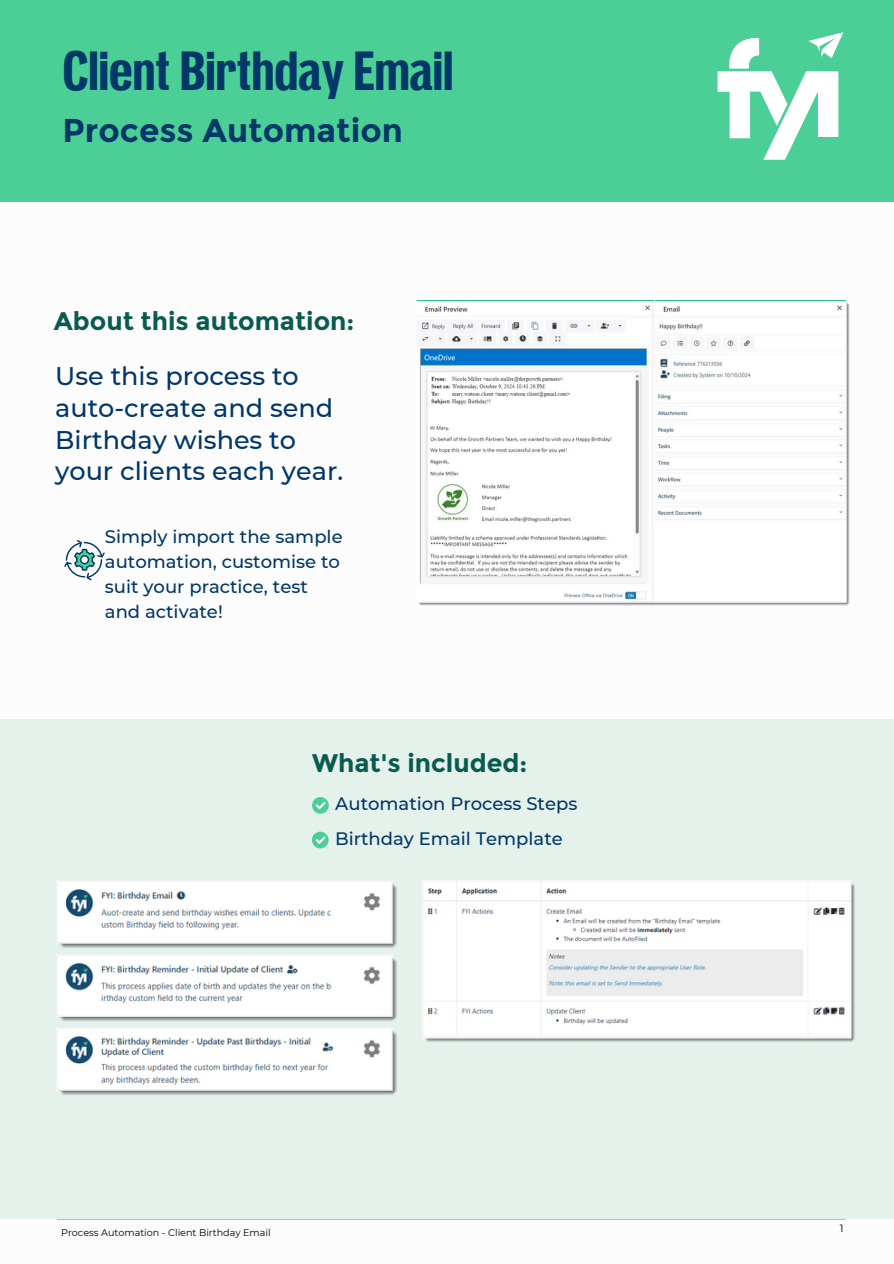
<style>
.page{position:relative;width:894px;height:1264px;background:#fff}
.page>*{position:absolute;margin:0;border:0;box-sizing:border-box;transform-origin:0 0}
.t1{font:700 48px "Pennypacker Compressed";color:#003769}
.t2{font:700 33px "Montserrat";color:#003769}
.t3{font:500 25.5px/31.5px "Montserrat";color:#003769}
.t4{font:700 25.5px "Montserrat";color:#0a5b4f}
.t5{font:500 18px/24.8px "Montserrat";color:#003769}
.t6{font:10.5px "Montserrat";color:#000}
.t7{font:9.6px "Montserrat";color:#000}
</style>
<div class="page">
<div style="left:0;top:0;width:893px;height:201px;background:#4ccf96"></div>
<hr style="left:57px;top:1218px;width:788px;height:1px;background:#4ccf96">
<div style="left:0;top:719px;width:893px;height:499px;background:#e5f1eb"></div>
<div style="left:312px;top:797px;width:17px;height:16px;background:#4ccf96;border-radius:50%"></div>
<svg style="left:315px;top:801px;width:11px;height:8px"></svg>
<img style="left:57px;top:1027px;width:340px;height:68px">
<img style="left:57px;top:954px;width:340px;height:67px">
<img style="left:57px;top:880px;width:340px;height:68px">
<img style="left:423px;top:880px;width:432px;height:162px">
<div style="left:312px;top:831px;width:16px;height:17px;background:#4ccf96;border-radius:50%"></div>
<svg style="left:315px;top:836px;width:10px;height:8px"></svg>
<img style="left:416px;top:300px;width:434px;height:306px">
<img style="left:717px;top:32px;width:127px;height:128px">
<svg style="left:64px;top:540px;width:41px;height:41px"></svg>
<div style="left:80px;top:555px;width:9px;height:9px;border:1px solid #003769;border-radius:50%"></div>
<h1 class="t1" style="left:62px;top:43px;width:392px">Client Birthday Email</h1>
<p class="t2" style="left:62px;top:110px;width:342px">Process Automation</p>
<p class="t4" style="left:54px;top:305px;width:302px">About this automation:</p>
<h3 class="t3" style="left:55px;top:360px;width:289px">Use this process to auto-create and send<br>Birthday wishes to your clients each year.</h3>
<p class="t5" style="left:105px;top:524px;width:239px">Simply import the sample automation, customise to suit your practice, test and activate!</p>
<p class="t4" style="left:312px;top:747px;width:217px">What's included:</p>
<h3 class="t5" style="left:335px;top:791px;width:243px">Automation Process Steps</h3>
<p class="t5" style="left:335px;top:825px;width:229px">Birthday Email Template</p>
<h3 class="t7" style="left:61px;top:1226px;width:211px">Process Automation - Client Birthday Email</h3>
<h2 class="t6" style="left:839px;top:1222px;width:5px">1</h2>
</div>
